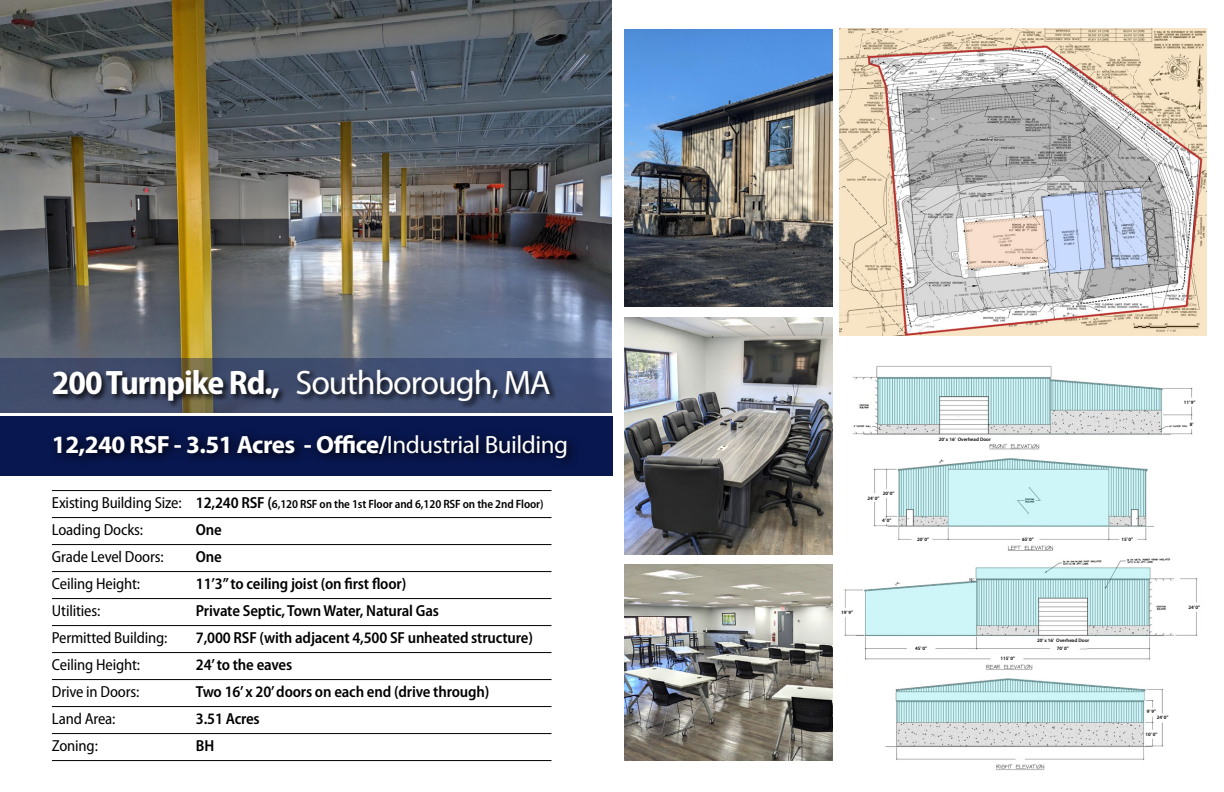
<style>
.page{position:relative;width:1224px;height:792px;background:#fff}
.page>*{position:absolute;margin:0;border:0;box-sizing:border-box;transform-origin:0 0}
.t1{font:700 semi-condensed 34px "Myriad Pro";letter-spacing:-.03em;color:#fff}
.t2{font:700 25px "Myriad Pro";letter-spacing:-.02em;color:#fff}
.t3{font:600 semi-condensed 16px "Myriad Pro";letter-spacing:-.01em;color:#000}
.t4{font:semi-condensed 16px "Myriad Pro";letter-spacing:-.01em;color:#000}
.t5{font:600 semi-condensed 12px "Myriad Pro";letter-spacing:-.01em;color:#000}
.t6{font:600 5px "Myriad Pro";color:#000}
.s1{font-weight:400;font-stretch:normal}
.s2{font-weight:400}
.s3{font-weight:400;font-size:16px}
.s4{font-size:16px}
</style>
<div class="page">
<img style="left:0;top:0;width:612px;height:358px">
<hr style="left:52px;top:490px;width:500px;height:1px;background:#000">
<hr style="left:52px;top:517px;width:500px;height:1px;background:#000">
<hr style="left:52px;top:544px;width:500px;height:1px;background:#000">
<hr style="left:52px;top:571px;width:500px;height:1px;background:#000">
<hr style="left:52px;top:598px;width:500px;height:1px;background:#000">
<hr style="left:52px;top:625px;width:500px;height:1px;background:#000">
<hr style="left:52px;top:652px;width:500px;height:1px;background:#000">
<hr style="left:52px;top:679px;width:500px;height:1px;background:#000">
<hr style="left:52px;top:706px;width:500px;height:1px;background:#000">
<hr style="left:52px;top:733px;width:500px;height:1px;background:#000">
<hr style="left:52px;top:760px;width:500px;height:1px;background:#000">
<div style="left:0;top:416px;width:612px;height:60px;background:#081750"></div>
<svg style="left:0;top:358px;width:612px;height:55px;background:#424f6f"></svg>
<div style="left:52px;top:368px;width:505px;height:41px;background:#000;opacity:.83"></div>
<svg style="left:54px;top:433px;width:520px;height:29px;fill:#06123f"></svg>
<img style="left:840px;top:28px;width:367px;height:308px">
<img style="left:844px;top:366px;width:354px;height:405px">
<img style="left:624px;top:317px;width:208px;height:237px">
<img style="left:625px;top:564px;width:207px;height:196px">
<img style="left:625px;top:30px;width:207px;height:276px">
<h1 class="t1" style="left:52px;top:364px;width:500px">200 Turnpike Rd., <span class="s1">Southborough, MA</span></h1>
<h2 class="t2" style="left:52px;top:428px;width:518px">12,240 RSF - 3.51 Acres - Office/<span class="s2">Industrial Building</span></h2>
<p class="t5" style="left:52px;top:497px;width:493px"><span class="s3">Existing Building Size:</span> <span class="s4">12,240 RSF (</span>6,120 RSF on the 1st Floor and 6,120 RSF on the 2nd Floor)</p>
<p class="t4" style="left:52px;top:521px;width:93px">Loading Docks:</p>
<p class="t3" style="left:196px;top:521px;width:28px">One</p>
<p class="t4" style="left:52px;top:548px;width:113px">Grade Level Doors:</p>
<p class="t3" style="left:196px;top:548px;width:28px">One</p>
<p class="t4" style="left:52px;top:575px;width:90px">Ceiling Height:</p>
<p class="t3" style="left:196px;top:575px;width:212px">11’3” to ceiling joist (on first floor)</p>
<p class="t4" style="left:52px;top:602px;width:50px">Utilities:</p>
<p class="t3" style="left:196px;top:602px;width:245px">Private Septic, Town Water, Natural Gas</p>
<p class="t4" style="left:52px;top:629px;width:117px">Permitted Building:</p>
<p class="t3" style="left:196px;top:629px;width:338px">7,000 RSF (with adjacent 4,500 SF unheated structure)</p>
<p class="t4" style="left:52px;top:656px;width:90px">Ceiling Height:</p>
<p class="t3" style="left:196px;top:656px;width:98px">24’ to the eaves</p>
<p class="t4" style="left:52px;top:683px;width:89px">Drive in Doors:</p>
<p class="t3" style="left:196px;top:683px;width:295px">Two 16’ x 20’ doors on each end (drive through)</p>
<p class="t4" style="left:52px;top:710px;width:65px">Land Area:</p>
<p class="t3" style="left:196px;top:710px;width:65px">3.51 Acres</p>
<p class="t4" style="left:52px;top:737px;width:47px">Zoning:</p>
<p class="t3" style="left:196px;top:737px;width:20px">BH</p>
<p class="t6" style="left:883px;top:490px;width:13px">20’ 0”</p>
<p class="t6" style="left:868px;top:495px;width:13px">24’ 0”</p>
<p class="t6" style="left:882px;top:517px;width:11px">4’ 0”</p>
<p class="t6" style="left:939px;top:436px;width:54px">20’ x 16’ Overhead Door</p>
<p class="t6" style="left:917px;top:536px;width:13px">20’ 0”</p>
<p class="t6" style="left:1022px;top:536px;width:13px">65’ 0”</p>
<p class="t6" style="left:1121px;top:536px;width:13px">15’ 0”</p>
<p class="t6" style="left:1184px;top:399px;width:13px">11’ 9”</p>
<p class="t6" style="left:1190px;top:421px;width:5px">8’</p>
<p class="t6" style="left:841px;top:609px;width:13px">19’ 9”</p>
<p class="t6" style="left:915px;top:645px;width:13px">45’ 0”</p>
<p class="t6" style="left:1001px;top:655px;width:16px">115’ 0”</p>
<p class="t6" style="left:1037px;top:637px;width:54px">20’ x 16’ Overhead Door</p>
<p class="t6" style="left:1057px;top:645px;width:13px">70’ 0”</p>
<p class="t6" style="left:1188px;top:604px;width:13px">24’ 0”</p>
<p class="t6" style="left:1147px;top:708px;width:11px">9’ 9”</p>
<p class="t6" style="left:1146px;top:731px;width:13px">10’ 0”</p>
<p class="t6" style="left:1157px;top:714px;width:13px">24’ 0”</p>
</div>
